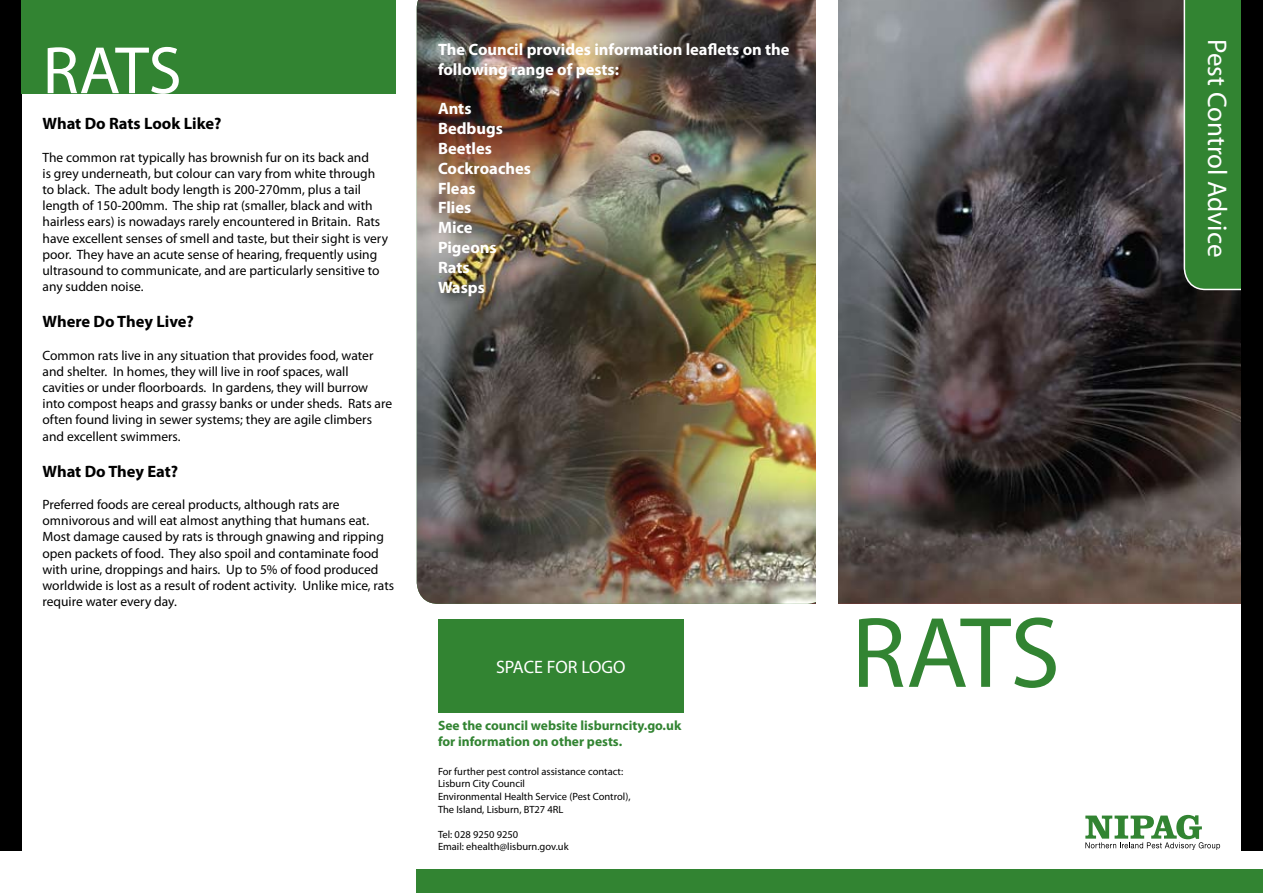
<style>
.page{position:relative;width:1263px;height:893px;background:#fff}
.page>*{position:absolute;margin:0;border:0;box-sizing:border-box;transform-origin:0 0}
.t1{font:101.25px "Myriad Pro";color:#328432}
.t2{font:67.5px "Myriad Pro";color:#fff}
.t3{font:27px "Myriad";color:#fff}
.t4{font:18px "Myriad";color:#fff}
.t5{font:700 16.5px/19.8px "Myriad Pro";color:#fff}
.t6{font:700 16.5px "Myriad Pro";color:#000}
.t7{font:13.5px/16.2px "Myriad Pro";color:#000}
.t8{font:700 13.5px/16.2px "Myriad Pro";color:#328432}
.t9{font:10.5px/12.6px "Myriad Pro";color:#000}
</style>
<div class="page">
<img style="left:838px;top:0;width:404px;height:604px">
<div style="left:0;top:0;width:21px;height:850px;background:#000"></div>
<div style="left:21px;top:0;width:374px;height:94px;background:#328432"></div>
<svg style="left:1183px;top:0;width:59px;height:290px;background:#378437"></svg>
<div style="left:1242px;top:0;width:21px;height:850px;background:#000"></div>
<div style="left:417px;top:869px;width:846px;height:24px;background:#328432"></div>
<img style="left:417px;top:0;width:399px;height:604px">
<div style="left:438px;top:619px;width:246px;height:94px;background:#328432"></div>
<svg style="left:1085px;top:815px;width:135px;height:35px"></svg>
<h2 class="t2" style="left:43px;top:29px;width:141px">RATS</h2>
<p class="t6" style="left:43px;top:113px;width:180px">What Do Rats Look Like?</p>
<p class="t7" style="left:43px;top:149px;width:347px">The common rat typically has brownish fur on its back and<br>is grey underneath, but colour can vary from white through to black. The adult body length is 200-270mm, plus a tail length of 150-200mm. The ship rat (smaller, black and with hairless ears) is nowadays rarely encountered in Britain. Rats have excellent senses of smell and taste, but their sight is very poor. They have an acute sense of hearing, frequently using ultrasound to communicate, and are particularly sensitive to any sudden noise.</p>
<p class="t6" style="left:43px;top:311px;width:153px">Where Do They Live?</p>
<p class="t7" style="left:43px;top:347px;width:351px">Common rats live in any situation that provides food, water and shelter. In homes, they will live in roof spaces, wall cavities or under floorboards. In gardens, they will burrow into compost heaps and grassy banks or under sheds. Rats are often found living in sewer systems; they are agile climbers and excellent swimmers.</p>
<p class="t6" style="left:43px;top:460px;width:137px">What Do They Eat?</p>
<p class="t7" style="left:43px;top:496px;width:353px">Preferred foods are cereal products, although rats are omnivorous and will eat almost anything that humans eat.<br>Most damage caused by rats is through gnawing and ripping open packets of food. They also spoil and contaminate food with urine, droppings and hairs. Up to 5% of food produced worldwide is lost as a result of rodent activity. Unlike mice, rats require water every day.</p>
<p class="t5" style="left:438px;top:39px;width:353px">The Council provides information leaflets on the following range of pests:</p>
<p class="t5" style="left:438px;top:98px;width:94px">Ants<br>Bedbugs<br>Beetles<br>Cockroaches<br>Fleas<br>Flies<br>Mice<br>Pigeons<br>Rats<br>Wasps</p>
<h3 class="t4" style="left:496px;top:658px;width:131px">SPACE FOR LOGO</h3>
<p class="t8" style="left:438px;top:717px;width:245px">See the council website lisburncity.go.uk for information on other pests.</p>
<p class="t9" style="left:438px;top:765px;width:194px">For further pest control assistance contact:<br>Lisburn City Council<br>Environmental Health Service (Pest Control), The Island, Lisburn, BT27 4RL</p>
<p class="t9" style="left:438px;top:828px;width:132px">Tel: 028 9250 9250<br>Email: ehealth@lisburn.gov.uk</p>
<h1 class="t1" style="left:851px;top:590px;width:210px">RATS</h1>
<h3 class="t3" style="left:1230px;top:39px;width:220px;rotate:90deg">Pest Control Advice</h3>
</div>
